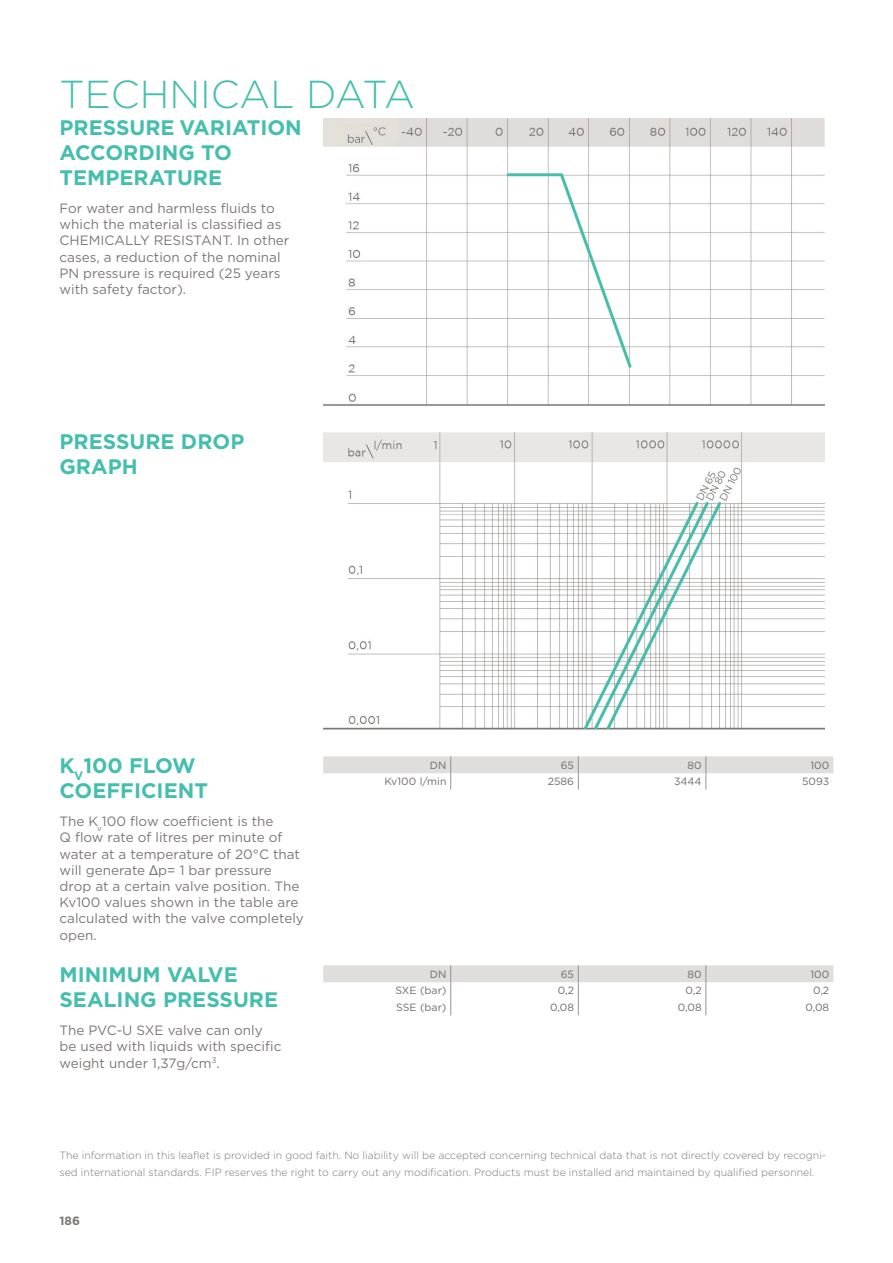
<style>
.page{position:relative;width:893px;height:1263px;background:#fff}
.page>*{position:absolute;margin:0;border:0;box-sizing:border-box;transform-origin:0 0}
.t1{font:300 39px "Gotham";color:#45bfad}
.C-3-1-Sottotitolo{font:700 21px/25.2px "Gotham";color:#45bfad}
.C-3-1-Descrizione{font:13.5px/16.2px "Gotham";color:#7c7775}
.t2{font:700 12px "Gotham";color:#7c7775}
.C-3-1-Nota{font:300 10.5px/16.5px "Gotham";color:#7c7775}
.TabVar2_Val{font:10.5px "Gotham";color:#6e6b6b}
.TabVar2_Int{font:10.5px "Gotham";color:#6e6b6b}
.s1{font-family:"Arial"}
</style>
<div class="page">
<img style="left:323px;top:118px;width:502px;height:288px">
<img style="left:323px;top:432px;width:502px;height:298px">
<svg style="left:323px;top:756px;width:510px;height:33px"></svg>
<svg style="left:323px;top:965px;width:510px;height:50px"></svg>
<h1 class="t1" style="left:60px;top:70px;width:357px">TECHNICAL DATA</h1>
<p class="C-3-1-Sottotitolo" style="left:60px;top:115px;width:244px">PRESSURE VARIATION<br>ACCORDING TO<br>TEMPERATURE</p>
<p class="C-3-1-Descrizione" style="left:60px;top:200px;width:231px">For water and harmless fluids to which the material is classified as<br>CHEMICALLY RESISTANT. In other cases, a reduction of the nominal<br>PN pressure is required (25 years with safety factor).</p>
<p class="C-3-1-Sottotitolo" style="left:60px;top:429px;width:186px">PRESSURE DROP<br>GRAPH</p>
<p class="C-3-1-Sottotitolo" style="left:60px;top:753px;width:150px">K<sub>V</sub>100 FLOW<br>COEFFICIENT</p>
<p class="C-3-1-Descrizione" style="left:60px;top:813px;width:246px">The K<sub>v</sub>100 flow coefficient is the<br>Q flow rate of litres per minute of water at a temperature of 20°C that will generate <span class="s1">Δ</span>p= 1 bar pressure drop at a certain valve position. The<br>Kv100 values shown in the table are calculated with the valve completely open.</p>
<p class="C-3-1-Sottotitolo" style="left:60px;top:962px;width:220px">MINIMUM VALVE<br>SEALING PRESSURE</p>
<p class="C-3-1-Descrizione" style="left:60px;top:1022px;width:223px">The PVC-U SXE valve can only be used with liquids with specific weight under 1,37g/cm<sup>3</sup>.</p>
<p class="TabVar2_Int" style="left:430px;top:759px;width:18px">DN</p>
<p class="TabVar2_Int" style="left:561px;top:759px;width:15px">65</p>
<p class="TabVar2_Int" style="left:687px;top:759px;width:16px">80</p>
<p class="TabVar2_Int" style="left:810px;top:759px;width:20px">100</p>
<p class="TabVar2_Val" style="left:384px;top:775px;width:64px">Kv100 l/min</p>
<p class="TabVar2_Val" style="left:548px;top:775px;width:28px">2586</p>
<p class="TabVar2_Val" style="left:674px;top:775px;width:29px">3444</p>
<p class="TabVar2_Val" style="left:802px;top:775px;width:29px">5093</p>
<p class="TabVar2_Int" style="left:430px;top:967px;width:18px">DN</p>
<p class="TabVar2_Int" style="left:561px;top:967px;width:15px">65</p>
<p class="TabVar2_Int" style="left:687px;top:967px;width:16px">80</p>
<p class="TabVar2_Int" style="left:810px;top:967px;width:20px">100</p>
<p class="TabVar2_Val" style="left:395px;top:984px;width:52px">SXE (bar)</p>
<p class="TabVar2_Val" style="left:558px;top:984px;width:18px">0,2</p>
<p class="TabVar2_Val" style="left:685px;top:984px;width:18px">0,2</p>
<p class="TabVar2_Val" style="left:813px;top:984px;width:18px">0,2</p>
<p class="TabVar2_Val" style="left:396px;top:1001px;width:52px">SSE (bar)</p>
<p class="TabVar2_Val" style="left:550px;top:1001px;width:25px">0,08</p>
<p class="TabVar2_Val" style="left:678px;top:1001px;width:25px">0,08</p>
<p class="TabVar2_Val" style="left:805px;top:1001px;width:25px">0,08</p>
<p class="C-3-1-Nota" style="left:60px;top:1147px;width:768px">The information in this leaflet is provided in good faith. No liability will be accepted concerning technical data that is not directly covered by recogni&shy;sed international standards. FIP reserves the right to carry out any modification. Products must be installed and maintained by qualified personnel.</p>
<p class="t2" style="left:60px;top:1212px;width:22px">186</p>
</div>
